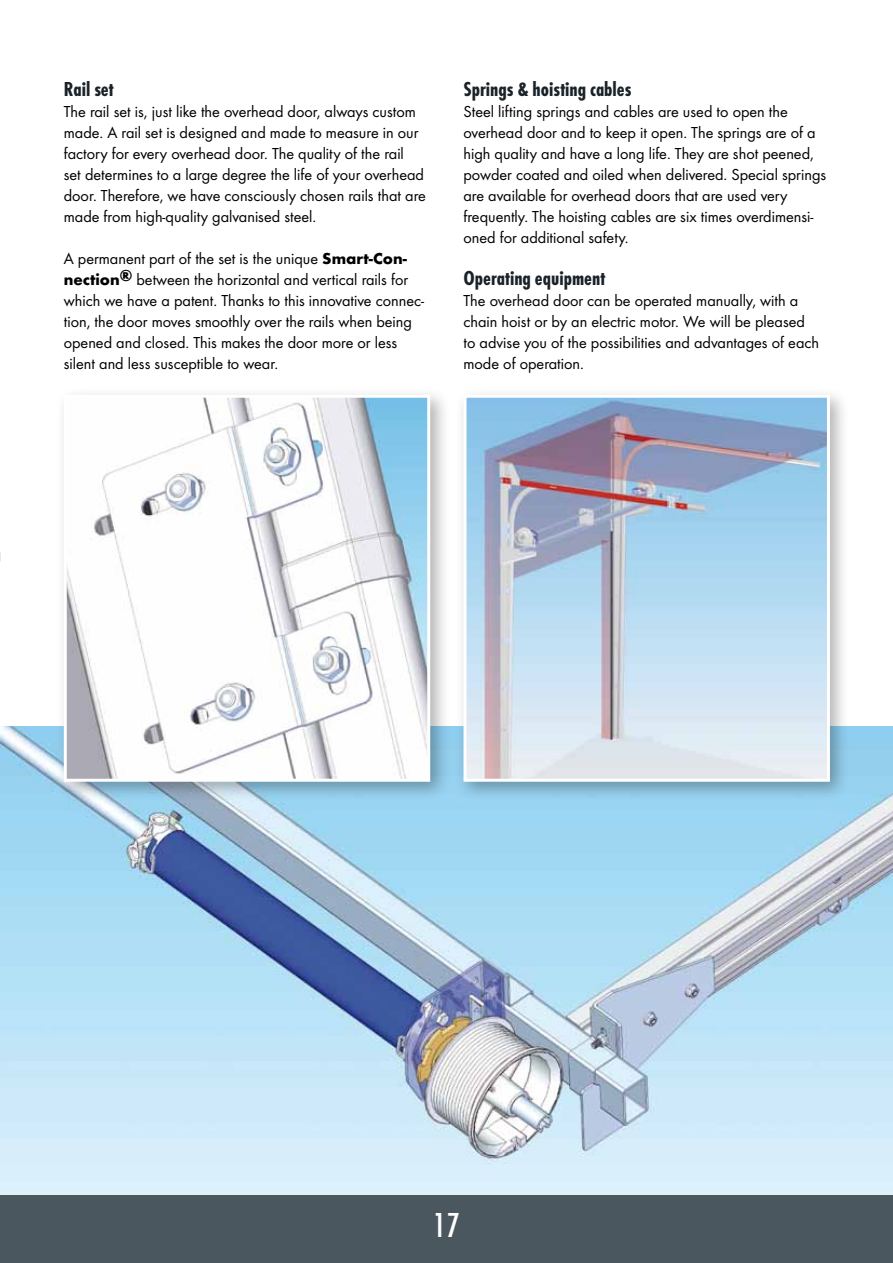
<style>
.page{position:relative;width:893px;height:1263px;background:#fff}
.page>*{position:absolute;margin:0;border:0;box-sizing:border-box;transform-origin:0 0}
.t1{font:500 36px "Futura Con";color:#fff}
.t2{font:700 21px "Futura Con";color:#192228}
.t3{font:16.5px/21px "Futura Boo";color:#000}
.s1{font-family:"Futura";font-weight:700}
</style>
<div class="page">
<img style="left:0;top:726px;width:893px;height:469px">
<div style="left:55px;top:386px;width:395px;height:416px;background:#000;opacity:.3"></div>
<img style="left:68px;top:399px;width:358px;height:379px">
<div style="left:64px;top:395px;width:366px;height:387px;border:3px solid #fff"></div>
<div style="left:455px;top:386px;width:395px;height:416px;background:#000;opacity:.3"></div>
<img style="left:467px;top:399px;width:359px;height:379px">
<div style="left:463px;top:395px;width:367px;height:387px;border:3px solid #fff"></div>
<div style="left:0;top:1195px;width:893px;height:68px;background:#4b575f"></div>
<p class="t2" style="left:64px;top:77px;width:51px">Rail set</p>
<p class="t3" style="left:64px;top:101px;width:364px">The rail set is, just like the overhead door, always custom made. A rail set is designed and made to measure in our factory for every overhead door. The quality of the rail<br>set determines to a large degree the life of your overhead door. Therefore, we have consciously chosen rails that are made from high-quality galvanised steel.</p>
<p class="t3" style="left:64px;top:248px;width:362px">A permanent part of the set is the unique <span class="s1">Smart-Con&shy;nection</span><sup>®</sup> between the horizontal and vertical rails for which we have a patent. Thanks to this innovative connec&shy;tion, the door moves smoothly over the rails when being opened and closed. This makes the door more or less silent and less susceptible to wear.</p>
<p class="t2" style="left:463px;top:77px;width:169px">Springs &amp; hoisting cables</p>
<p class="t3" style="left:463px;top:101px;width:364px">Steel lifting springs and cables are used to open the overhead door and to keep it open. The springs are of a high quality and have a long life. They are shot peened, powder coated and oiled when delivered. Special springs are available for overhead doors that are used very frequently. The hoisting cables are six times overdimensi&shy;oned for additional safety.</p>
<p class="t2" style="left:463px;top:266px;width:143px">Operating equipment</p>
<p class="t3" style="left:463px;top:290px;width:357px">The overhead door can be operated manually, with a chain hoist or by an electric motor. We will be pleased to advise you of the possibilities and advantages of each mode of operation.</p>
<h1 class="t1" style="left:433px;top:1205px;width:29px">17</h1>
</div>
